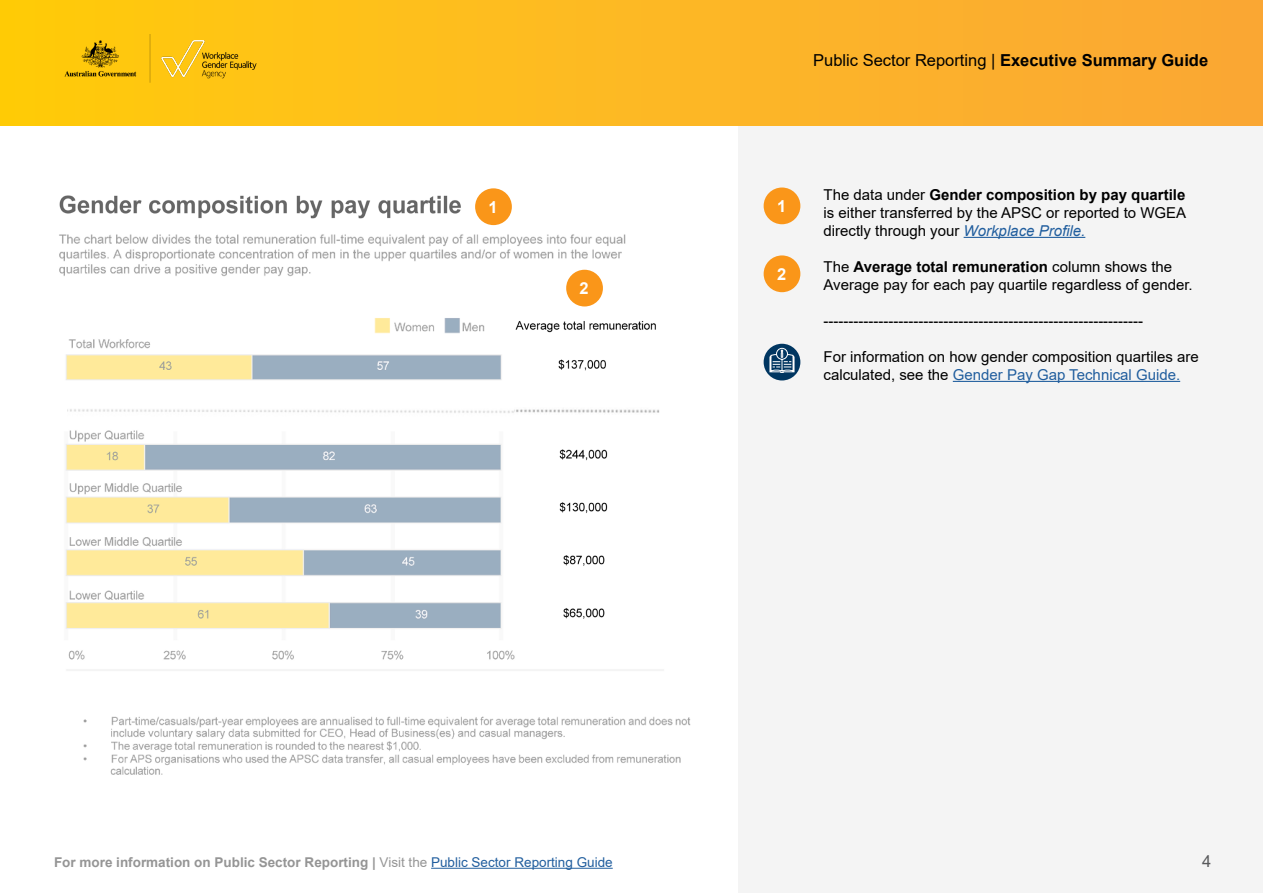
<style>
.page{position:relative;width:1263px;height:893px;background:#fff}
.page>*{position:absolute;margin:0;border:0;box-sizing:border-box;transform-origin:0 0}
.t1{font:16.5px "Arial";color:#000}
.t2{font:700 16.5px "Arial";color:#fff}
.t3{font:16.5px "Arial";color:#58595b}
.t4{font:15px/18px "Arial";color:#000}
.t5{font:700 13.5px "Arial";color:#959595}
.s1{font-weight:700}
.s2{font-style:italic;color:#215e9e}
.s3{color:#215e9e}
.s4{font-weight:400}
.s5{font-weight:400;color:#215e9e}
</style>
<div class="page">
<div style="left:738px;top:126px;width:525px;height:767px;background:#f4f4f4"></div>
<div style="left:0;top:0;width:1263px;height:126px;background:linear-gradient(to right,#ffcb0c,#faa737)"></div>
<hr style="left:431px;top:868px;width:182px;height:1px;background:#215e9e">
<img style="left:53px;top:34px;width:215px;height:54px">
<img style="left:59px;top:225px;width:632px;height:550px">
<img style="left:59px;top:191px;width:453px;height:34px">
<img style="left:515px;top:263px;width:176px;height:365px">
<hr style="left:964px;top:237px;width:121px;height:1px;background:#215e9e">
<hr style="left:953px;top:381px;width:227px;height:1px;background:#215e9e">
<div style="left:764px;top:188px;width:36px;height:36px;background:#fa9619;border-radius:50%"></div>
<div style="left:475px;top:188px;width:37px;height:37px;background:#fa9619;border-radius:50%"></div>
<div style="left:764px;top:255px;width:36px;height:37px;background:#fa9619;border-radius:50%"></div>
<div style="left:566px;top:270px;width:37px;height:36px;background:#fa9619;border-radius:50%"></div>
<div style="left:764px;top:344px;width:36px;height:36px;background:#003661;border-radius:50%"></div>
<svg style="left:769px;top:348px;width:25px;height:25px"></svg>
<p class="t1" style="left:813px;top:49px;width:396px">Public Sector Reporting | <span class="s1">Executive Summary Guide</span></p>
<p class="t2" style="left:488px;top:196px;width:11px">1</p>
<p class="t2" style="left:777px;top:195px;width:11px">1</p>
<p class="t2" style="left:579px;top:277px;width:11px">2</p>
<p class="t2" style="left:777px;top:263px;width:11px">2</p>
<p class="t4" style="left:823px;top:185px;width:364px;text-align:justify">The data under <span class="s1">Gender composition by pay quartile </span>is either transferred by the APSC or reported to WGEA directly through your <span class="s2">Workplace Profile.</span></p>
<p class="t4" style="left:823px;top:257px;width:371px">The <span class="s1">Average total remuneration</span> column shows the<br>Average pay for each pay quartile regardless of gender.</p>
<p class="t4" style="left:823px;top:311px;width:321px">----------------------------------------------------------------</p>
<p class="t4" style="left:823px;top:347px;width:377px">For information on how gender composition quartiles are calculated, see the <span class="s3">Gender Pay Gap Technical Guide.</span></p>
<p class="t5" style="left:54px;top:852px;width:560px">For more information on Public Sector Reporting | <span class="s4">Visit the</span> <span class="s5">Public Sector Reporting Guide</span></p>
<p class="t3" style="left:1202px;top:850px;width:11px">4</p>
</div>
